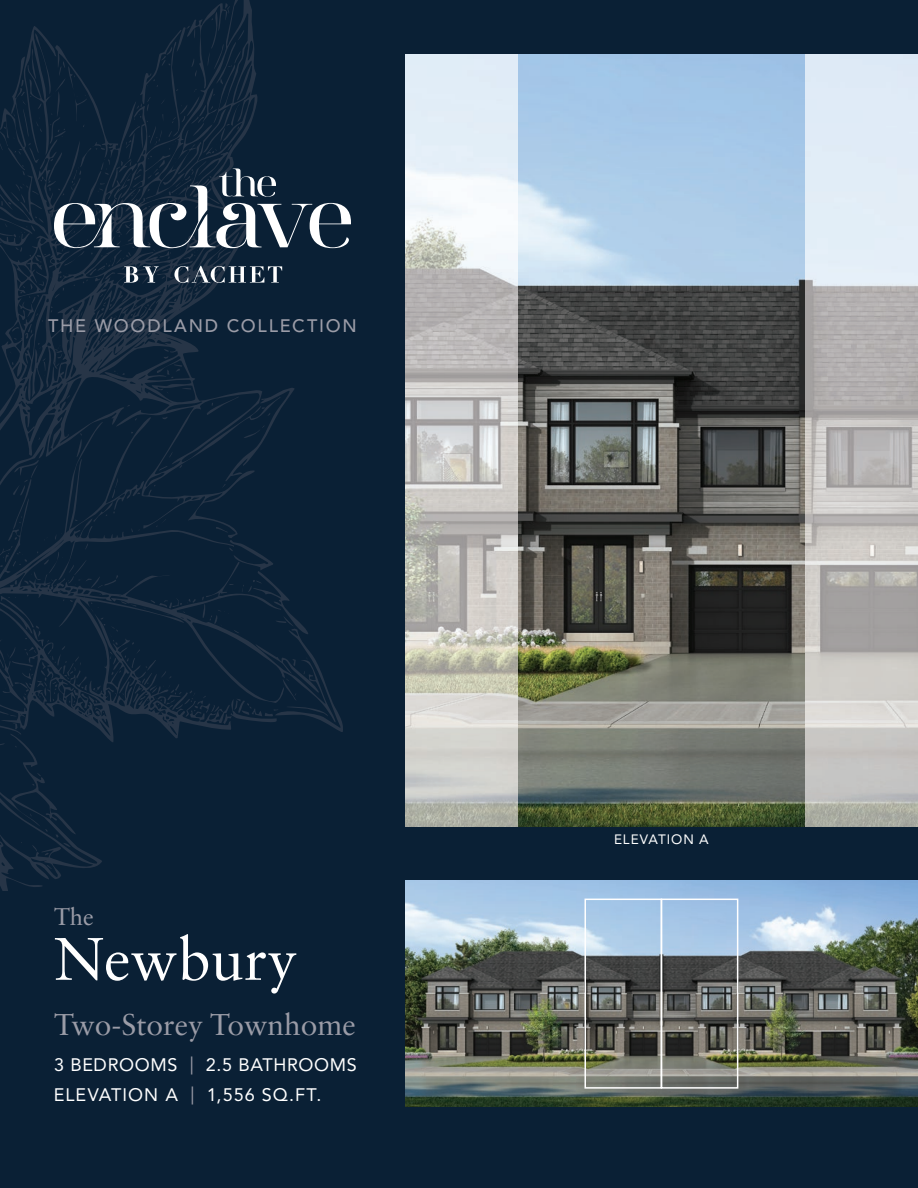
<style>
.page{position:relative;width:918px;height:1188px;background:#0a2035}
.page>*{position:absolute;margin:0;border:0;box-sizing:border-box;transform-origin:0 0}
.t1{font:60px "Sabon LT Std";color:#fff}
.t2{font:30px "Sabon LT Std";color:#9b9ca7}
.t3{font:24px "Sabon LT Std";color:#9b9ca7}
.t4{font:18px/30px "Avenir LT Std";letter-spacing:.04em;color:#fff}
.t5{font:500 18px "Avenir LT Std";letter-spacing:.095em;color:#9b9ca7}
.t6{font:13.5px "Avenir LT Std";letter-spacing:.07em;color:#fff}
.s1{color:#9b9ca7}
</style>
<div class="page">
<svg style="left:0;top:0;width:343px;height:891px"></svg>
<svg style="left:54px;top:168px;width:297px;height:80px"></svg>
<svg style="left:174px;top:266px;width:108px;height:17px"></svg>
<svg style="left:124px;top:266px;width:35px;height:17px"></svg>
<img style="left:517px;top:54px;width:401px;height:772px">
<img style="left:405px;top:880px;width:513px;height:227px">
<svg style="left:405px;top:54px;width:112px;height:772px;background:#cecfcd"></svg>
<div style="left:584px;top:899px;width:78px;height:190px;border:2px solid #fff"></div>
<div style="left:661px;top:899px;width:77px;height:190px;border:2px solid #fff"></div>
<p class="t5" style="left:48px;top:319px;width:310px">THE WOODLAND COLLECTION</p>
<h3 class="t3" style="left:54px;top:907px;width:41px">The</h3>
<h1 class="t1" style="left:54px;top:934px;width:245px">Newbury</h1>
<h2 class="t2" style="left:54px;top:1012px;width:303px">Two-Storey Townhome</h2>
<p class="t4" style="left:54px;top:1052px;width:304px">3 BEDROOMS <span class="s1">|</span> 2.5 BATHROOMS<br>ELEVATION A <span class="s1">|</span> 1,556 SQ.FT.</p>
<p class="t6" style="left:614px;top:834px;width:96px">ELEVATION A</p>
</div>
